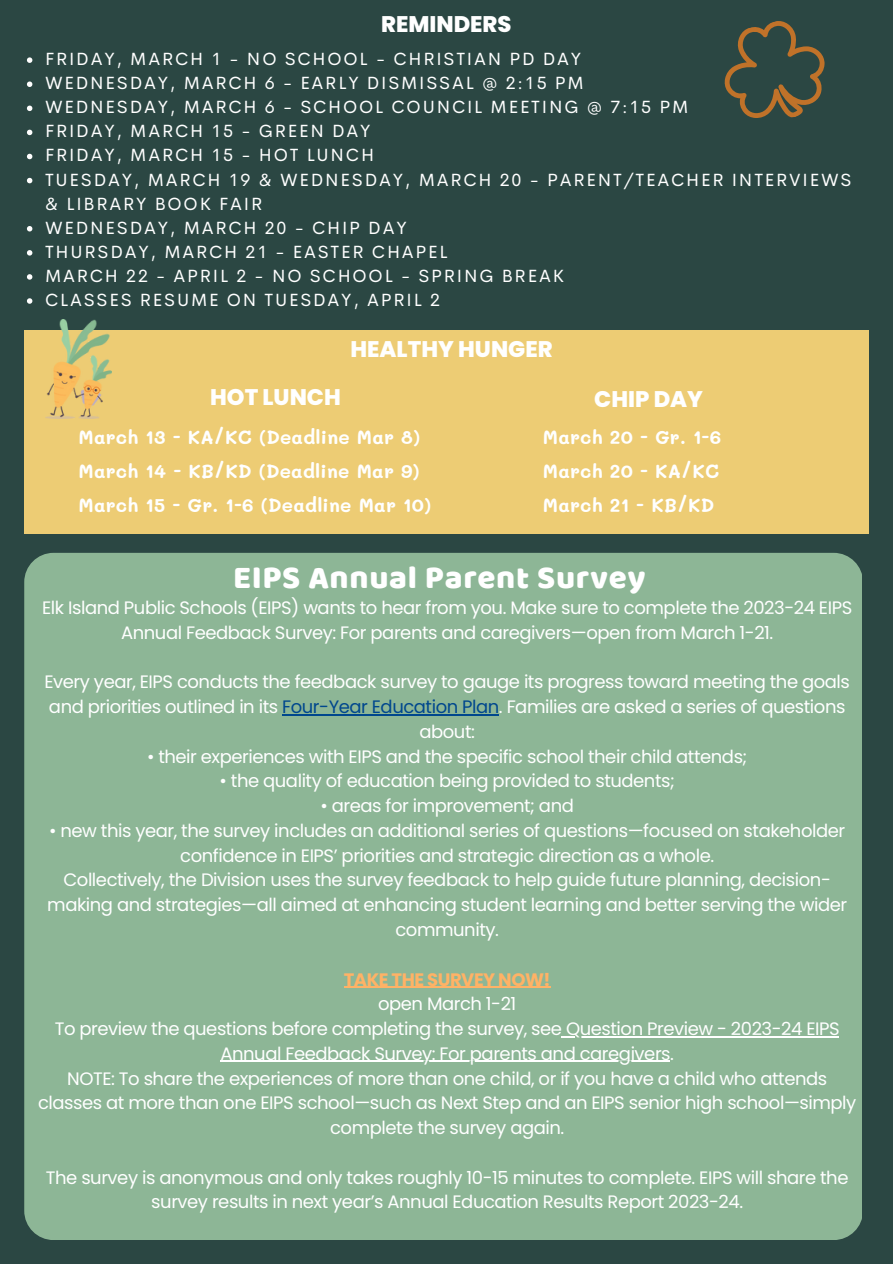
<style>
.page{position:relative;width:893px;height:1264px;background:#fff}
.page>*{position:absolute;margin:0;border:0;box-sizing:border-box;transform-origin:0 0}
.t1{font:33px "Baloo Bhai";letter-spacing:.02em;color:#fff}
.t2{font:800 22.5px "Poppins";color:#fff}
.t3{font:700 18.9px/33.9px "Mali";letter-spacing:.01em;color:#fff}
.t4{font:18px/24.8px "Poppins";letter-spacing:-.025em;color:#fff;text-align:center}
.t5{font:700 18px "Poppins";letter-spacing:-.025em;color:#ffb266}
.t6{font:17.7px/24px "Cerebri Sans";letter-spacing:.1em;color:#fff}
.s1{color:#00478d}
</style>
<div class="page">
<div style="left:0;top:0;width:892px;height:1263px;background:#2b4743"></div>
<svg style="left:27px;top:57px;width:5px;height:6px"></svg>
<svg style="left:27px;top:81px;width:5px;height:6px"></svg>
<svg style="left:27px;top:106px;width:5px;height:5px"></svg>
<svg style="left:27px;top:130px;width:5px;height:5px"></svg>
<svg style="left:27px;top:154px;width:5px;height:5px"></svg>
<svg style="left:27px;top:178px;width:5px;height:5px"></svg>
<svg style="left:27px;top:226px;width:5px;height:5px"></svg>
<svg style="left:27px;top:250px;width:5px;height:5px"></svg>
<svg style="left:27px;top:274px;width:5px;height:6px"></svg>
<svg style="left:27px;top:298px;width:5px;height:6px"></svg>
<div style="left:24px;top:330px;width:844px;height:203px;background:#edcc74"></div>
<img style="left:45px;top:319px;width:67px;height:99px">
<div style="left:24px;top:553px;width:837px;height:686px;background:#8db696;border-radius:29px"></div>
<hr style="left:282px;top:714px;width:217px;height:1px;background:#00478d">
<hr style="left:344px;top:986px;width:206px;height:1px;background:#ffb266">
<hr style="left:561px;top:1036px;width:278px;height:1px;background:#fff">
<hr style="left:220px;top:1060px;width:450px;height:2px;background:#fff">
<svg style="left:724px;top:21px;width:101px;height:97px"></svg>
<p class="t2" style="left:381px;top:8px;width:132px">REMINDERS</p>
<h2 class="t6" style="left:45px;top:47px;width:537px">FRIDAY, MARCH 1 - NO SCHOOL - CHRISTIAN PD DAY</h2>
<p class="t6" style="left:45px;top:71px;width:540px">WEDNESDAY, MARCH 6 - EARLY DISMISSAL @ 2:15 PM</p>
<p class="t6" style="left:45px;top:95px;width:644px">WEDNESDAY, MARCH 6 - SCHOOL COUNCIL MEETING @ 7:15 PM</p>
<p class="t6" style="left:45px;top:119px;width:327px">FRIDAY, MARCH 15 - GREEN DAY</p>
<p class="t6" style="left:45px;top:143px;width:330px">FRIDAY, MARCH 15 - HOT LUNCH</p>
<p class="t6" style="left:45px;top:167px;width:808px">TUESDAY, MARCH 19 &amp; WEDNESDAY, MARCH 20 - PARENT/TEACHER INTERVIEWS &amp; LIBRARY BOOK FAIR</p>
<p class="t6" style="left:45px;top:215px;width:363px">WEDNESDAY, MARCH 20 - CHIP DAY</p>
<p class="t6" style="left:45px;top:239px;width:404px">THURSDAY, MARCH 21 - EASTER CHAPEL</p>
<p class="t6" style="left:45px;top:264px;width:520px">MARCH 22 - APRIL 2 - NO SCHOOL - SPRING BREAK</p>
<p class="t6" style="left:45px;top:288px;width:396px">CLASSES RESUME ON TUESDAY, APRIL 2</p>
<p class="t2" style="left:350px;top:333px;width:203px">HEALTHY HUNGER</p>
<p class="t2" style="left:210px;top:381px;width:132px">HOT LUNCH</p>
<h3 class="t2" style="left:594px;top:383px;width:110px">CHIP DAY</h3>
<h2 class="t3" style="left:79px;top:419px;width:343px">March 13 - KA/KC (Deadline Mar 8)<br>March 14 - KB/KD (Deadline Mar 9)</h2>
<h2 class="t3" style="left:79px;top:487px;width:354px">March 15 - Gr. 1-6 (Deadline Mar 10)</h2>
<h2 class="t3" style="left:543px;top:419px;width:180px">March 20 - Gr. 1-6<br>March 20 - KA/KC</h2>
<h3 class="t3" style="left:543px;top:487px;width:173px">March 21 - KB/KD</h3>
<p class="t1" style="left:233px;top:557px;width:414px">EIPS Annual Parent Survey</p>
<h1 class="t4" style="left:42px;top:595px;width:811px">Elk Island Public Schools (EIPS) wants to hear from you. Make sure to complete the 2023-24 EIPS<br>Annual Feedback Survey: For parents and caregivers—open from March 1-21.</h1>
<p class="t4" style="left:44px;top:669px;width:806px">Every year, EIPS conducts the feedback survey to gauge its progress toward meeting the goals and priorities outlined in its <span class="s1">Four-Year Education Plan</span>. Families are asked a series of questions about:</p>
<p class="t4" style="left:147px;top:744px;width:601px">• their experiences with EIPS and the specific school their child attends;</p>
<p class="t4" style="left:219px;top:768px;width:457px">• the quality of education being provided to students;</p>
<p class="t4" style="left:320px;top:793px;width:255px">• areas for improvement; and</p>
<p class="t4" style="left:49px;top:818px;width:797px">• new this year, the survey includes an additional series of questions—focused on stakeholder confidence in EIPS’ priorities and strategic direction as a whole.</p>
<p class="t4" style="left:47px;top:867px;width:801px">Collectively, the Division uses the survey feedback to help guide future planning, decision&shy;making and strategies—all aimed at enhancing student learning and better serving the wider community.</p>
<p class="t5" style="left:344px;top:966px;width:208px">TAKE THE SURVEY NOW!</p>
<p class="t4" style="left:378px;top:991px;width:140px">open March 1-21</p>
<p class="t4" style="left:55px;top:1016px;width:786px">To preview the questions before completing the survey, see Question Preview - 2023-24 EIPS</p>
<p class="t4" style="left:38px;top:1041px;width:819px">Annual Feedback Survey: For parents and caregivers.<br>NOTE: To share the experiences of more than one child, or if you have a child who attends classes at more than one EIPS school—such as Next Step and an EIPS senior high school—simply</p>
<p class="t4" style="left:330px;top:1115px;width:236px">complete the survey again.</p>
<p class="t4" style="left:46px;top:1164px;width:804px">The survey is anonymous and only takes roughly 10-15 minutes to complete. EIPS will share the survey results in next year’s Annual Education Results Report 2023-24.</p>
</div>
